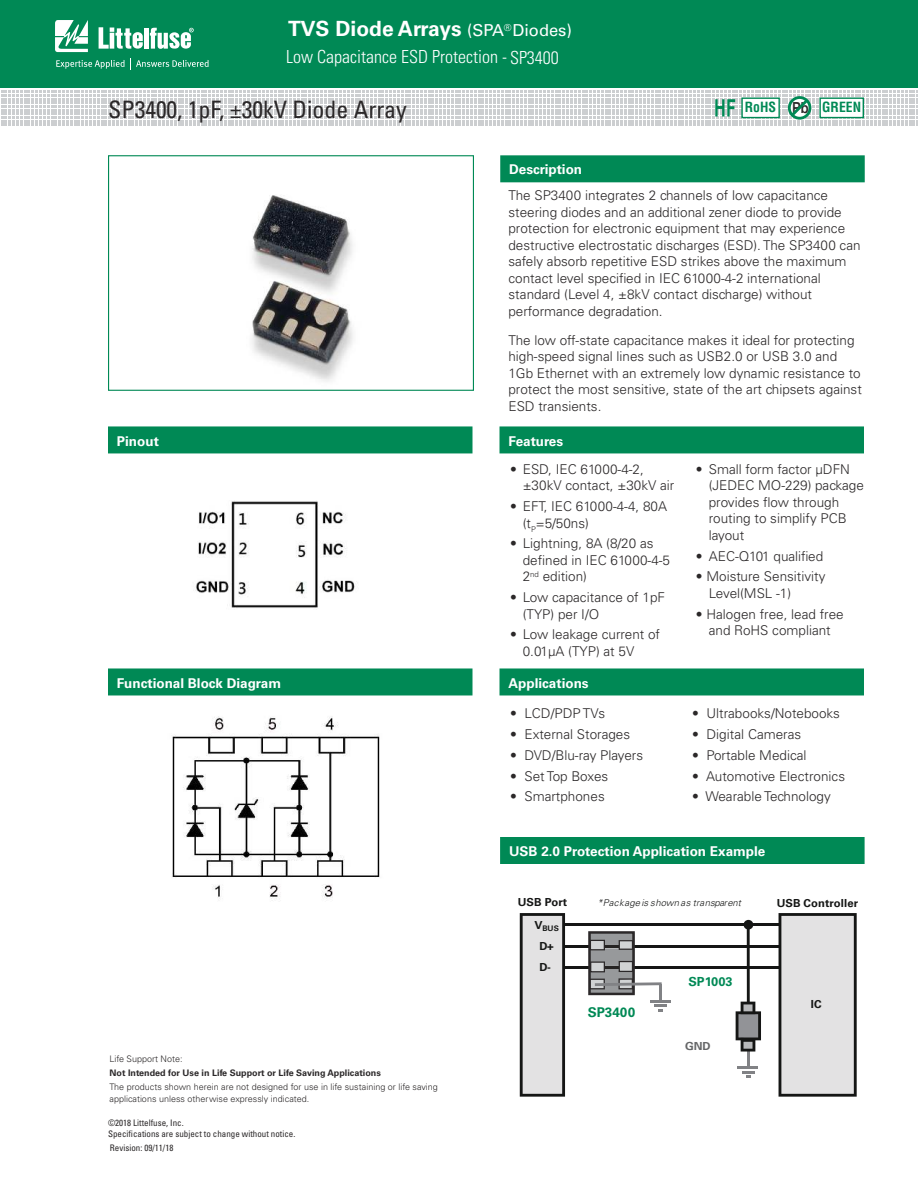
<style>
.page{position:relative;width:918px;height:1188px;background:#fff}
.page>*{position:absolute;margin:0;border:0;box-sizing:border-box;transform-origin:0 0}
.t1{font:condensed 24px "Univers LT Std";color:#2b2829}
.t2{font:700 21px "Univers LT Std";color:#fff}
.t3{font:300 condensed 18px "Univers LT Std";color:#fff}
.t4{font:700 condensed 13.65px "Helvetica LT Std";color:#008955}
.t5{font:300 13.5px/16.5px "Univers LT Std";color:#2b2829}
.t6{font:700 13.5px "Univers LT Std";color:#fff}
.t7{font:700 13.5px "Univers LT Std";color:#008955}
.t8{font:700 12.6px "Univers LT Std";color:#008955}
.t9{font:700 11.1px/21.1px "Univers LT Std";color:#151615}
.t10{font:700 11.1px "Univers LT Std";color:#656668}
.t11{font:italic 300 9.45px "Univers LT Std";letter-spacing:.01em;color:#151615}
.t12{font:300 9px/12px "Univers LT Std";color:#2b2829}
.t13{font:condensed 9px/10.8px "Univers LT Std";color:#2b2829}
.t14{font:700 9px "Univers LT Std";color:#2b2829}
.t15{font:700 7.65px "Univers LT Std";color:#151615}
.s1{font-weight:400;font-size:16.5px}
.s2{font-family:"Univers LT Std";font-stretch:expanded;font-size:15.15px;color:#2b2829}
</style>
<div class="page">
<div style="left:0;top:0;width:918px;height:88px;background:#008955"></div>
<svg style="left:55px;top:20px;width:33px;height:32px"></svg>
<hr style="left:144px;top:28px;width:4px;height:21px;background:#fff">
<svg style="left:150px;top:28px;width:44px;height:21px"></svg>
<svg style="left:99px;top:27px;width:44px;height:22px"></svg>
<svg style="left:56px;top:58px;width:153px;height:11px"></svg>
<div style="left:500px;top:155px;width:365px;height:27px;background:#008955"></div>
<div style="left:500px;top:668px;width:364px;height:27px;background:#008955"></div>
<div style="left:500px;top:426px;width:364px;height:27px;background:#008955"></div>
<div style="left:108px;top:426px;width:365px;height:27px;background:#008955"></div>
<div style="left:108px;top:668px;width:365px;height:27px;background:#008955"></div>
<img style="left:252px;top:195px;width:101px;height:187px">
<div style="left:108px;top:155px;width:366px;height:236px;border:1px solid #008955"></div>
<img style="left:195px;top:501px;width:162px;height:107px">
<img style="left:172px;top:716px;width:208px;height:185px">
<div style="left:500px;top:837px;width:365px;height:27px;background:#008955"></div>
<svg style="left:520px;top:913px;width:45px;height:184px;background:#c4c4c4"></svg>
<hr style="left:564px;top:923px;width:238px;height:3px;background:#151615">
<hr style="left:564px;top:945px;width:233px;height:3px;background:#151615">
<hr style="left:564px;top:966px;width:233px;height:3px;background:#151615">
<svg style="left:779px;top:913px;width:78px;height:184px;background:#cdcccd"></svg>
<hr style="left:747px;top:927px;width:3px;height:85px;background:#151615">
<hr style="left:747px;top:1050px;width:3px;height:18px;background:#818285">
<hr style="left:738px;top:1067px;width:20px;height:2px;background:#818285">
<svg style="left:742px;top:1071px;width:13px;height:7px"></svg>
<svg style="left:736px;top:1002px;width:25px;height:50px"></svg>
<svg style="left:744px;top:920px;width:9px;height:10px"></svg>
<hr style="left:659px;top:984px;width:3px;height:18px;background:#818285">
<hr style="left:650px;top:1000px;width:20px;height:3px;background:#818285">
<svg style="left:654px;top:1004px;width:13px;height:8px"></svg>
<svg style="left:588px;top:931px;width:74px;height:64px"></svg>
<svg style="left:1px;top:91px;width:917px;height:35px"></svg>
<h2 class="t2" style="left:288px;top:21px;width:286px">TVS Diode Arrays <span class="s1">(SPA</span> <sup>®</sup> <span class="s1">Diodes)</span></h2>
<h3 class="t3" style="left:286px;top:49px;width:274px">Low Capacitance ESD Protection - SP3400</h3>
<h1 class="t1" style="left:108px;top:100px;width:300px">SP3400, 1pF, ±30kV Diode Array</h1>
<p class="t4" style="left:745px;top:100px;width:118px">RoHS <span class="s2">Pb</span> GREEN</p>
<p class="t6" style="left:117px;top:435px;width:43px">Pinout</p>
<p class="t6" style="left:117px;top:677px;width:166px">Functional Block Diagram</p>
<p class="t12" style="left:110px;top:1054px;width:75px">Life Support Note:</p>
<p class="t14" style="left:110px;top:1069px;width:273px">Not Intended for Use in Life Support or Life Saving Applications</p>
<p class="t12" style="left:110px;top:1082px;width:330px">The products shown herein are not designed for use in life sustaining or life saving applications unless otherwise expressly indicated.</p>
<p class="t13" style="left:108px;top:1118px;width:189px">©2018 Littelfuse, Inc.<br>Specifications are subject to change without notice.</p>
<p class="t13" style="left:110px;top:1143px;width:65px">Revision: 09/11/18</p>
<p class="t6" style="left:509px;top:164px;width:74px">Description</p>
<p class="t5" style="left:508px;top:188px;width:354px">The SP3400 integrates 2 channels of low capacitance steering diodes and an additional zener diode to provide protection for electronic equipment that may experience destructive electrostatic discharges (ESD). The SP3400 can safely absorb repetitive ESD strikes above the maximum contact level specified in IEC 61000-4-2 international standard (Level 4, ±8kV contact discharge) without performance degradation.</p>
<p class="t5" style="left:508px;top:333px;width:355px">The low off-state capacitance makes it ideal for protecting high-speed signal lines such as USB2.0 or USB 3.0 and 1Gb Ethernet with an extremely low dynamic resistance to protect the most sensitive, state of the art chipsets against ESD transients.</p>
<p class="t6" style="left:508px;top:435px;width:56px">Features</p>
<p class="t5" style="left:523px;top:462px;width:153px;text-indent:-13px">• ESD, IEC 61000-4-2, ±30kV contact, ±30kV air</p>
<p class="t5" style="left:523px;top:499px;width:146px;text-indent:-13px">• EFT, IEC 61000-4-4, 80A (t<sub>P</sub>=5/50ns)</p>
<p class="t5" style="left:523px;top:536px;width:149px;text-indent:-13px">• Lightning, 8A (8/20 as defined in IEC 61000-4-5<br>2<sup>nd</sup> edition)</p>
<p class="t5" style="left:523px;top:590px;width:144px;text-indent:-13px">• Low capacitance of 1pF (TYP) per I/O</p>
<p class="t5" style="left:523px;top:627px;width:139px;text-indent:-13px">• Low leakage current of<br>0.01μA (TYP) at 5V</p>
<p class="t5" style="left:709px;top:462px;width:157px;text-indent:-13px">• Small form factor μDFN (JEDEC MO-229) package provides flow through routing to simplify PCB layout</p>
<p class="t5" style="left:696px;top:549px;width:129px">• AEC-Q101 qualified</p>
<p class="t5" style="left:709px;top:569px;width:118px;text-indent:-13px">• Moisture Sensitivity<br>Level(MSL -1)</p>
<p class="t5" style="left:696px;top:607px;width:149px;text-align:center">• Halogen free, lead free and RoHS compliant</p>
<p class="t6" style="left:508px;top:677px;width:82px">Applications</p>
<p class="t5" style="left:510px;top:707px;width:97px">• LCD/PDP TVs</p>
<p class="t5" style="left:510px;top:727px;width:122px">• External Storages</p>
<p class="t5" style="left:510px;top:748px;width:134px">• DVD/Blu-ray Players</p>
<p class="t5" style="left:510px;top:769px;width:100px">• Set Top Boxes</p>
<p class="t5" style="left:510px;top:790px;width:96px">• Smartphones</p>
<p class="t5" style="left:692px;top:707px;width:149px">• Ultrabooks/Notebooks</p>
<p class="t5" style="left:692px;top:727px;width:111px">• Digital Cameras</p>
<p class="t5" style="left:692px;top:748px;width:116px">• Portable Medical</p>
<p class="t5" style="left:692px;top:769px;width:154px">• Automotive Electronics</p>
<p class="t5" style="left:692px;top:790px;width:140px">• Wearable Technology</p>
<p class="t6" style="left:509px;top:846px;width:258px">USB 2.0 Protection Application Example</p>
<p class="t9" style="left:518px;top:892px;width:51px">USB Port</p>
<p class="t15" style="left:535px;top:924px;width:26px"><sup>V</sup>BUS</p>
<p class="t9" style="left:539px;top:936px;width:16px">D+<br>D-</p>
<p class="t11" style="left:598px;top:899px;width:145px">*Package is shown as transparent</p>
<p class="t9" style="left:777px;top:893px;width:83px">USB Controller</p>
<p class="t7" style="left:588px;top:1007px;width:49px">SP3400</p>
<p class="t8" style="left:592px;top:1009px;width:45px">SP3014</p>
<p class="t8" style="left:688px;top:975px;width:46px">SP1003</p>
<p class="t10" style="left:685px;top:1040px;width:27px">GND</p>
<p class="t9" style="left:811px;top:994px;width:12px">IC</p>
</div>
